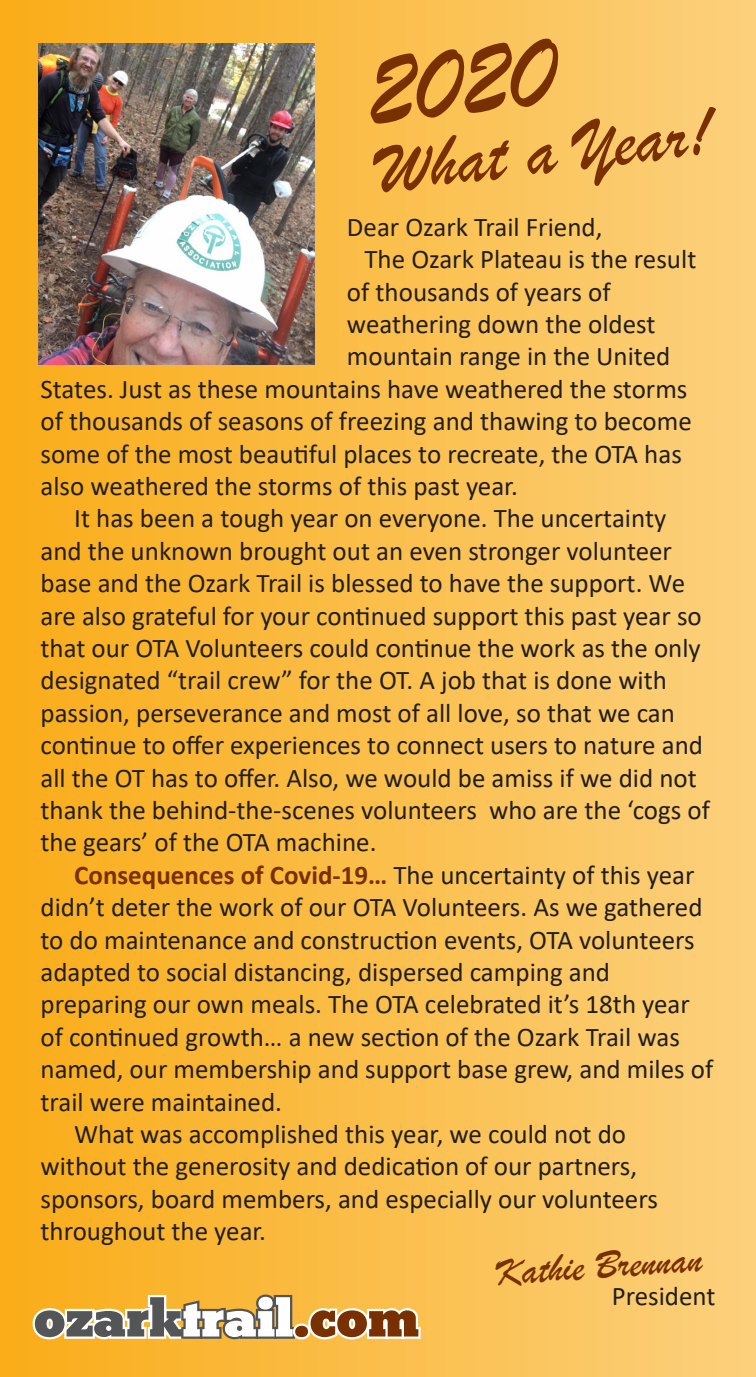
<style>
.page{position:relative;width:756px;height:1377px;background:#fff}
.page>*{position:absolute;margin:0;border:0;box-sizing:border-box;transform-origin:0 0}
.t1{font:108px "Brush Script";color:#793000}
.t2{font:74.25px "Brush Script";color:#793000}
.t3{font:700 54px "Beton CG Extra";color:#545557}
.t4{font:40.5px "Brush Script";color:#793000}
.t5{font:27px/32.4px "Calibri";color:#231f20}
.s1{font-weight:700;color:#793000}
.s2{color:#fff}
.s3{color:#793000}
</style>
<div class="page">
<div style="left:0;top:0;width:756px;height:1377px;background:linear-gradient(to right,#f9ac18,#fcd07d)"></div>
<svg style="left:30px;top:1292px;width:267px;height:51px"></svg>
<div style="left:293px;top:1324px;width:17px;height:15px;border:4px solid #fff;border-radius:50%"></div>
<svg style="left:306px;top:1306px;width:117px;height:36px"></svg>
<img style="left:39px;top:43px;width:275px;height:321px">
<p class="t1" style="left:359px;top:27px;width:191px;rotate:-7deg">2020</p>
<p class="t2" style="left:372px;top:123px;width:339px;rotate:-6deg">What a Year!</p>
<p class="t5" style="left:347px;top:210px;width:257px">Dear Ozark Trail Friend,</p>
<p class="t5" style="left:347px;top:242px;width:351px;text-indent:18px">The Ozark Plateau is the result of thousands of years of</p>
<p class="t5" style="left:347px;top:307px;width:310px">weathering down the oldest</p>
<p class="t5" style="left:347px;top:339px;width:325px">mountain range in the United</p>
<p class="t5" style="left:40px;top:372px;width:649px">States. Just as these mountains have weathered the storms</p>
<p class="t5" style="left:40px;top:404px;width:653px">of thousands of seasons of freezing and thawing to become</p>
<p class="t5" style="left:40px;top:437px;width:643px">some of the most beautiful places to recreate, the OTA has</p>
<p class="t5" style="left:40px;top:469px;width:479px">also weathered the storms of this past year.</p>
<p class="t5" style="left:40px;top:501px;width:671px;text-indent:34px">It has been a tough year on everyone. The uncertainty and the unknown brought out an even stronger volunteer base and the Ozark Trail is blessed to have the support. We are also grateful for your continued support this past year so that our OTA Volunteers could continue the work as the only designated “trail crew” for the OT. A job that is done with passion, perseverance and most of all love, so that we can continue to offer experiences to connect users to nature and all the OT has to offer. Also, we would be amiss if we did not thank the behind-the-scenes volunteers who are the ‘cogs of the gears’ of the OTA machine.</p>
<p class="t5" style="left:40px;top:858px;width:664px;text-indent:34px"><span class="s1">Consequences of Covid-19…</span> The uncertainty of this year didn’t deter the work of our OTA Volunteers. As we gathered to do maintenance and construction events, OTA volunteers adapted to social distancing, dispersed camping and</p>
<p class="t5" style="left:40px;top:987px;width:674px">preparing our own meals. The OTA celebrated it’s 18th year of continued growth… a new section of the Ozark Trail was named, our membership and support base grew, and miles of trail were maintained.</p>
<p class="t5" style="left:74px;top:1117px;width:553px">What was accomplished this year, we could not do</p>
<p class="t5" style="left:40px;top:1149px;width:598px">without the generosity and dedication of our partners,</p>
<p class="t5" style="left:40px;top:1182px;width:619px">sponsors, board members, and especially our volunteers throughout the year.</p>
<p class="t3" style="left:34px;top:1283px;width:387px">ozark<span class="s2">trail</span><span class="s3">.com</span></p>
<p class="t4" style="left:494px;top:1248px;width:208px;rotate:-4deg">Kathie Brennan</p>
<p class="t5" style="left:612px;top:1279px;width:105px">President</p>
</div>
